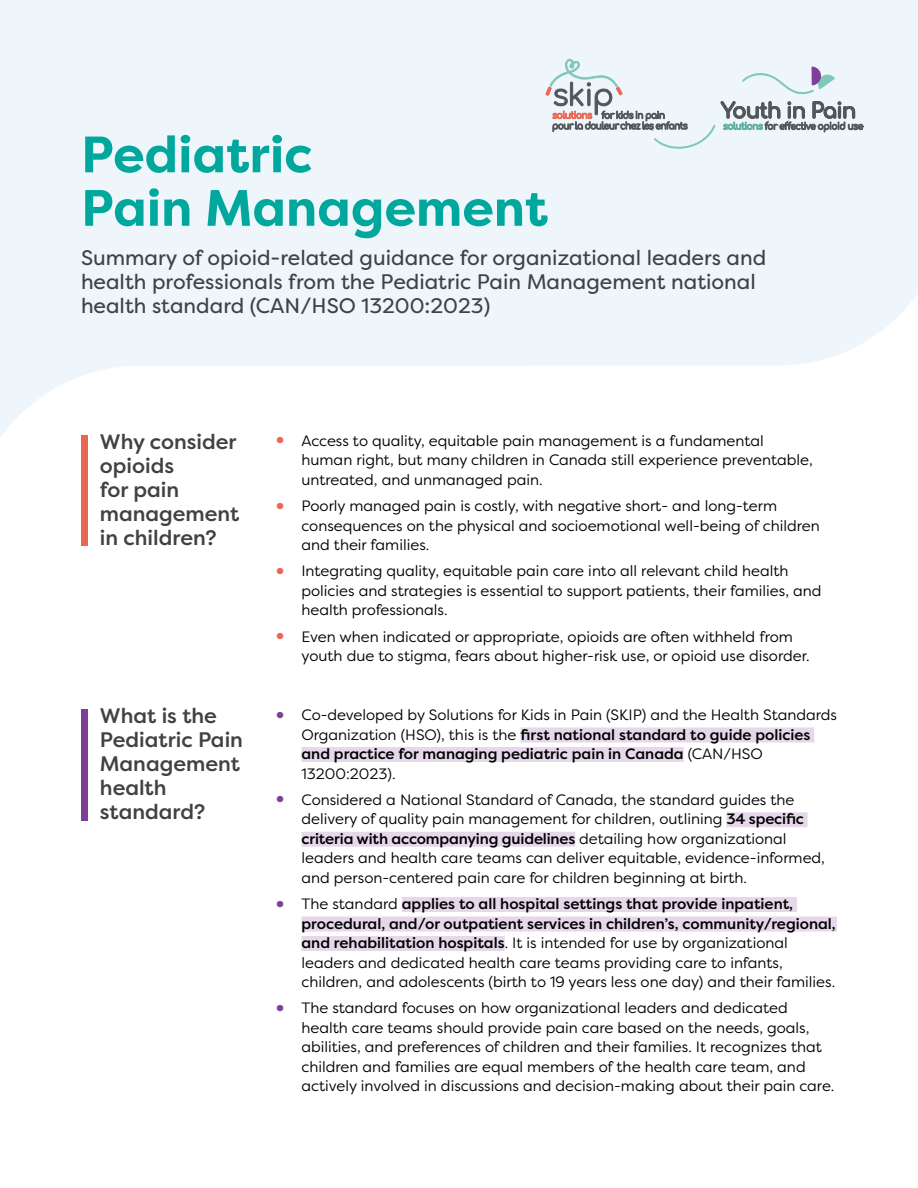
<style>
.page{position:relative;width:918px;height:1188px;background:#fff}
.page>*{position:absolute;margin:0;border:0;box-sizing:border-box;transform-origin:0 0}
.t1{font:700 51px/53.6px "Filson Pro";color:#00a79d}
.t2{font:21px/24px "Filson Pro";color:#414042}
.t3{font:500 21px/24px "Filson Pro";color:#414042}
.t4{font:15px/19.5px "Filson Pro";color:#000}
.s1{font-size:28.5px;color:#eb6952}
.s2{font-size:28.5px;color:#7f3f98}
.s3{font-weight:500}
</style>
<div class="page">
<svg style="left:0;top:0;width:918px;height:437px;fill:#eef6fb"></svg>
<div style="left:521px;top:728px;width:293px;height:14px;background:#e6d8ea"></div>
<div style="left:302px;top:747px;width:382px;height:15px;background:#e6d8ea"></div>
<div style="left:726px;top:812px;width:82px;height:15px;background:#e6d8ea"></div>
<div style="left:302px;top:832px;width:273px;height:15px;background:#e6d8ea"></div>
<div style="left:402px;top:897px;width:395px;height:15px;background:#e6d8ea"></div>
<div style="left:302px;top:916px;width:535px;height:16px;background:#e6d8ea"></div>
<div style="left:302px;top:936px;width:203px;height:15px;background:#e6d8ea"></div>
<svg style="left:545px;top:58px;width:318px;height:92px"></svg>
<div style="left:81px;top:435px;width:7px;height:110px;background:#ea6852"></div>
<div style="left:81px;top:709px;width:7px;height:112px;background:#7f3f98"></div>
<h1 class="t1" style="left:81px;top:128px;width:469px">Pediatric<br>Pain Management</h1>
<h2 class="t2" style="left:81px;top:246px;width:687px">Summary of opioid-related guidance for organizational leaders and health professionals from the Pediatric Pain Management national health standard (CAN/HSO 13200:2023)</h2>
<h2 class="t3" style="left:100px;top:430px;width:141px">Why consider opioids<br>for pain management in children?</h2>
<h2 class="t3" style="left:100px;top:704px;width:145px">What is the<br>Pediatric Pain<br>Management health standard?</h2>
<p class="t4" style="left:302px;top:431px;width:513px;text-indent:-27px"><span class="s1">•</span> Access to quality, equitable pain management is a fundamental human right, but many children in Canada still experience preventable, untreated, and unmanaged pain.</p>
<p class="t4" style="left:302px;top:496px;width:520px;text-indent:-27px"><span class="s1">•</span> Poorly managed pain is costly, with negative short- and long-term consequences on the physical and socioemotional well-being of children and their families.</p>
<p class="t4" style="left:302px;top:561px;width:522px;text-indent:-27px"><span class="s1">•</span> Integrating quality, equitable pain care into all relevant child health policies and strategies is essential to support patients, their families, and health professionals.</p>
<p class="t4" style="left:302px;top:626px;width:510px;text-indent:-27px"><span class="s1">•</span> Even when indicated or appropriate, opioids are often withheld from youth due to stigma, fears about higher-risk use, or opioid use disorder.</p>
<p class="t4" style="left:302px;top:705px;width:537px;text-indent:-27px"><span class="s2">•</span> Co-developed by Solutions for Kids in Pain (SKIP) and the Health Standards Organization (HSO), this is the <span class="s3">first national standard to guide policies and practice for managing pediatric pain in Canada</span> (CAN/HSO 13200:2023).</p>
<p class="t4" style="left:302px;top:789px;width:525px;text-indent:-27px"><span class="s2">•</span> Considered a National Standard of Canada, the standard guides the delivery of quality pain management for children, outlining <span class="s3">34 specific criteria with accompanying guidelines</span> detailing how organizational leaders and health care teams can deliver equitable, evidence-informed, and person-centered pain care for children beginning at birth.</p>
<p class="t4" style="left:302px;top:894px;width:536px;text-indent:-27px"><span class="s2">•</span> The standard <span class="s3">applies to all hospital settings that provide inpatient, procedural, and/or outpatient services in children’s, community/regional, and rehabilitation hospitals</span>. It is intended for use by organizational leaders and dedicated health care teams providing care to infants, children, and adolescents (birth to 19 years less one day) and their families.</p>
<p class="t4" style="left:302px;top:998px;width:534px;text-indent:-27px"><span class="s2">•</span> The standard focuses on how organizational leaders and dedicated health care teams should provide pain care based on the needs, goals, abilities, and preferences of children and their families. It recognizes that children and families are equal members of the health care team, and actively involved in discussions and decision-making about their pain care.</p>
</div>
